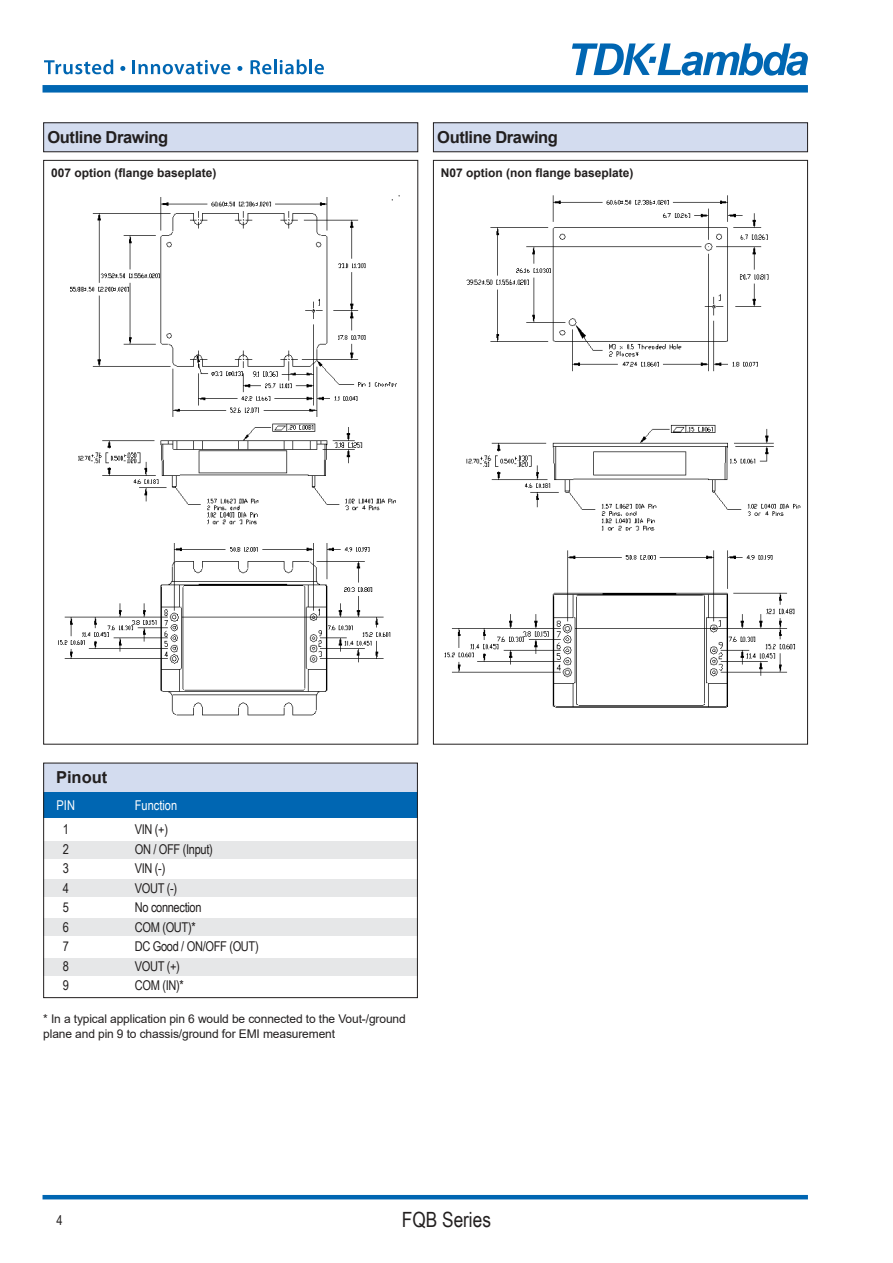
<style>
.page{position:relative;width:893px;height:1263px;background:#fff}
.page>*{position:absolute;margin:0;border:0;box-sizing:border-box;transform-origin:0 0}
.t1{font:21px "Arial Narrow";color:#221f1f}
.t2{font:700 16.5px "Arial";letter-spacing:-.025em;color:#221f1f}
.t3{font:13.5px "Arial Narrow";letter-spacing:-.025em;color:#221f1f}
.t4{font:13.5px "Arial Narrow";color:#fff}
.t5{font:12px/15px "Arial";letter-spacing:-.01em;color:#221f1f}
.t6{font:700 12px "Arial";color:#221f1f}
</style>
<div class="page">
<div style="left:43px;top:85px;width:765px;height:8px;background:#0066b2"></div>
<svg style="left:572px;top:43px;width:236px;height:33px"></svg>
<hr style="left:43px;top:1195px;width:765px;height:4px;background:#0066b2">
<div style="left:43px;top:122px;width:374px;height:30px;background:#d3dcef"></div>
<div style="left:43px;top:122px;width:375px;height:30px;border:1px solid #221f1f"></div>
<svg style="left:120px;top:66px;width:5px;height:5px"></svg>
<svg style="left:237px;top:66px;width:5px;height:5px"></svg>
<svg style="left:44px;top:60px;width:69px;height:14px"></svg>
<svg style="left:133px;top:60px;width:97px;height:14px"></svg>
<svg style="left:250px;top:60px;width:21px;height:14px"></svg>
<hr style="left:274px;top:60px;width:3px;height:14px;background:#0066b2">
<svg style="left:280px;top:60px;width:27px;height:14px"></svg>
<hr style="left:309px;top:60px;width:3px;height:14px;background:#0066b2">
<svg style="left:315px;top:64px;width:9px;height:10px"></svg>
<img style="left:58px;top:196px;width:342px;height:520px">
<div style="left:433px;top:122px;width:374px;height:30px;background:#d3dcef"></div>
<div style="left:433px;top:122px;width:375px;height:30px;border:1px solid #221f1f"></div>
<div style="left:43px;top:763px;width:375px;height:29px;background:#d3dcef"></div>
<div style="left:43px;top:792px;width:375px;height:26px;background:#0066b2"></div>
<div style="left:43px;top:841px;width:375px;height:17px;background:#e6e7e8"></div>
<div style="left:43px;top:880px;width:375px;height:17px;background:#e6e7e8"></div>
<div style="left:43px;top:918px;width:375px;height:17px;background:#e6e7e8"></div>
<div style="left:43px;top:958px;width:375px;height:17px;background:#e6e7e8"></div>
<div style="left:43px;top:763px;width:375px;height:235px;border:1px solid #221f1f"></div>
<img style="left:444px;top:195px;width:357px;height:513px">
<h2 class="t2" style="left:48px;top:131px;width:122px">Outline Drawing</h2>
<p class="t6" style="left:51px;top:164px;width:167px">007 option (昀氀ange baseplate)</p>
<h2 class="t2" style="left:437px;top:131px;width:122px">Outline Drawing</h2>
<p class="t6" style="left:441px;top:164px;width:194px">N07 option (non 昀氀ange baseplate)</p>
<h2 class="t2" style="left:56px;top:771px;width:53px">Pinout</h2>
<p class="t4" style="left:57px;top:795px;width:20px">PIN</p>
<p class="t4" style="left:135px;top:795px;width:44px">Function</p>
<p class="t3" style="left:63px;top:824px;width:8px">1</p>
<p class="t3" style="left:135px;top:819px;width:35px">VIN (+)</p>
<p class="t3" style="left:63px;top:839px;width:8px">2</p>
<p class="t3" style="left:135px;top:839px;width:79px">ON / OFF (Input)</p>
<p class="t3" style="left:63px;top:858px;width:8px">3</p>
<p class="t3" style="left:135px;top:858px;width:32px">VIN (-)</p>
<p class="t3" style="left:63px;top:878px;width:8px">4</p>
<p class="t3" style="left:135px;top:878px;width:44px">VOUT (-)</p>
<p class="t3" style="left:63px;top:897px;width:8px">5</p>
<p class="t3" style="left:135px;top:897px;width:68px">No connection</p>
<p class="t3" style="left:63px;top:917px;width:8px">6</p>
<p class="t3" style="left:135px;top:917px;width:62px">COM (OUT)*</p>
<p class="t3" style="left:63px;top:936px;width:8px">7</p>
<p class="t3" style="left:135px;top:936px;width:125px">DC Good / ON/OFF (OUT)</p>
<p class="t3" style="left:63px;top:956px;width:8px">8</p>
<p class="t3" style="left:135px;top:956px;width:47px">VOUT (+)</p>
<p class="t3" style="left:63px;top:975px;width:8px">9</p>
<p class="t3" style="left:135px;top:975px;width:50px">COM (IN)*</p>
<p class="t5" style="left:43px;top:1011px;width:364px">* In a typical application pin 6 would be connected to the Vout-/ground plane and pin 9 to chassis/ground for EMI measurement</p>
<p class="t3" style="left:56px;top:1215px;width:8px">4</p>
<h1 class="t1" style="left:402px;top:1211px;width:90px">FQB Series</h1>
</div>
